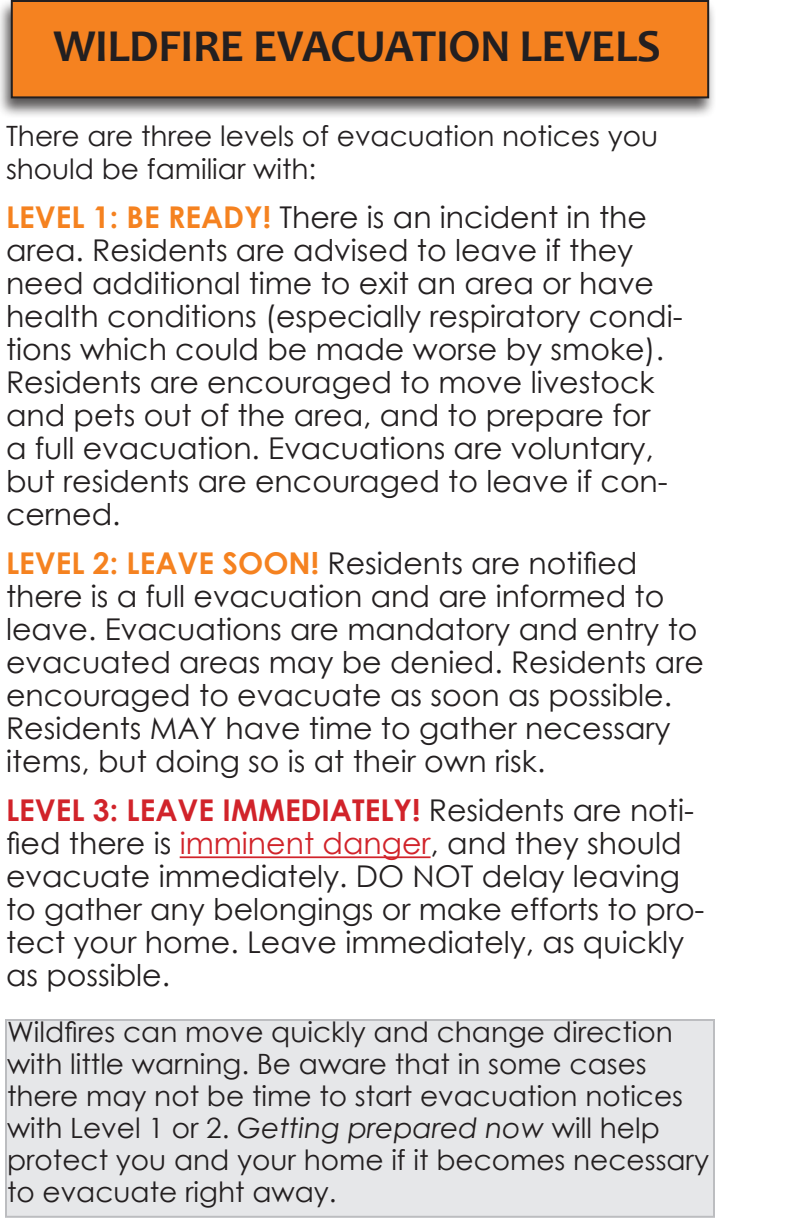
<style>
.page{position:relative;width:792px;height:1224px;background:#fff}
.page>*{position:absolute;margin:0;border:0;box-sizing:border-box;transform-origin:0 0}
.t1{font:700 46px "Candara";letter-spacing:-.01em;color:#231f20}
.t2{font:30px/33px "Century Gothic";color:#231f20}
.t3{font:28px/32px "Century Gothic";color:#231f20}
.s1{font-weight:700;color:#f58220}
.s2{font-weight:700;color:#d1232a}
.s3{color:#d1232a}
.s4{font-style:italic}
</style>
<div class="page">
<div style="left:0;top:0;width:716px;height:119px;background:#231f20;opacity:.75"></div>
<div style="left:12px;top:1px;width:696px;height:96px;background:#f58220"></div>
<div style="left:11px;top:0;width:698px;height:98px;border:2px solid #231f20"></div>
<hr style="left:180px;top:856px;width:251px;height:2px;background:#d1232a">
<div style="left:6px;top:1020px;width:708px;height:197px;background:#e6e7e9"></div>
<div style="left:5px;top:1019px;width:710px;height:199px;border:2px solid #bcbdc0"></div>
<p class="t1" style="left:53px;top:18px;width:609px">WILDFIRE EVACUATION LEVELS</p>
<p class="t3" style="left:6px;top:118px;width:654px;line-height:33.6px">There are three levels of evacuation notices you should be familiar with:</p>
<p class="t2" style="left:6px;top:201px;width:678px"><span class="s1">LEVEL 1: BE READY!</span> There is an incident in the area. Residents are advised to leave if they need additional time to exit an area or have health conditions (especially respiratory condi&shy;tions which could be made worse by smoke).<br>Residents are encouraged to move livestock and pets out of the area, and to prepare for<br>a full evacuation. Evacuations are voluntary, but residents are encouraged to leave if con&shy;cerned.</p>
<p class="t2" style="left:6px;top:547px;width:699px"><span class="s1">LEVEL 2: LEAVE SOON!</span> Residents are notified there is a full evacuation and are informed to leave. Evacuations are mandatory and entry to evacuated areas may be denied. Residents are encouraged to evacuate as soon as possible.<br>Residents MAY have time to gather necessary items, but doing so is at their own risk.</p>
<p class="t2" style="left:6px;top:794px;width:700px"><span class="s2">LEVEL 3: LEAVE IMMEDIATELY!</span> Residents are noti&shy;fied there is <span class="s3">imminent danger</span>, and they should evacuate immediately. DO NOT delay leaving to gather any belongings or make efforts to pro&shy;tect your home. Leave immediately, as quickly as possible.</p>
<p class="t3" style="left:7px;top:1015px;width:704px">Wildfires can move quickly and change direction with little warning. Be aware that in some cases there may not be time to start evacuation notices with Level 1 or 2. <span class="s4">Getting prepared now</span> will help protect you and your home if it becomes necessary to evacuate right away.</p>
</div>
